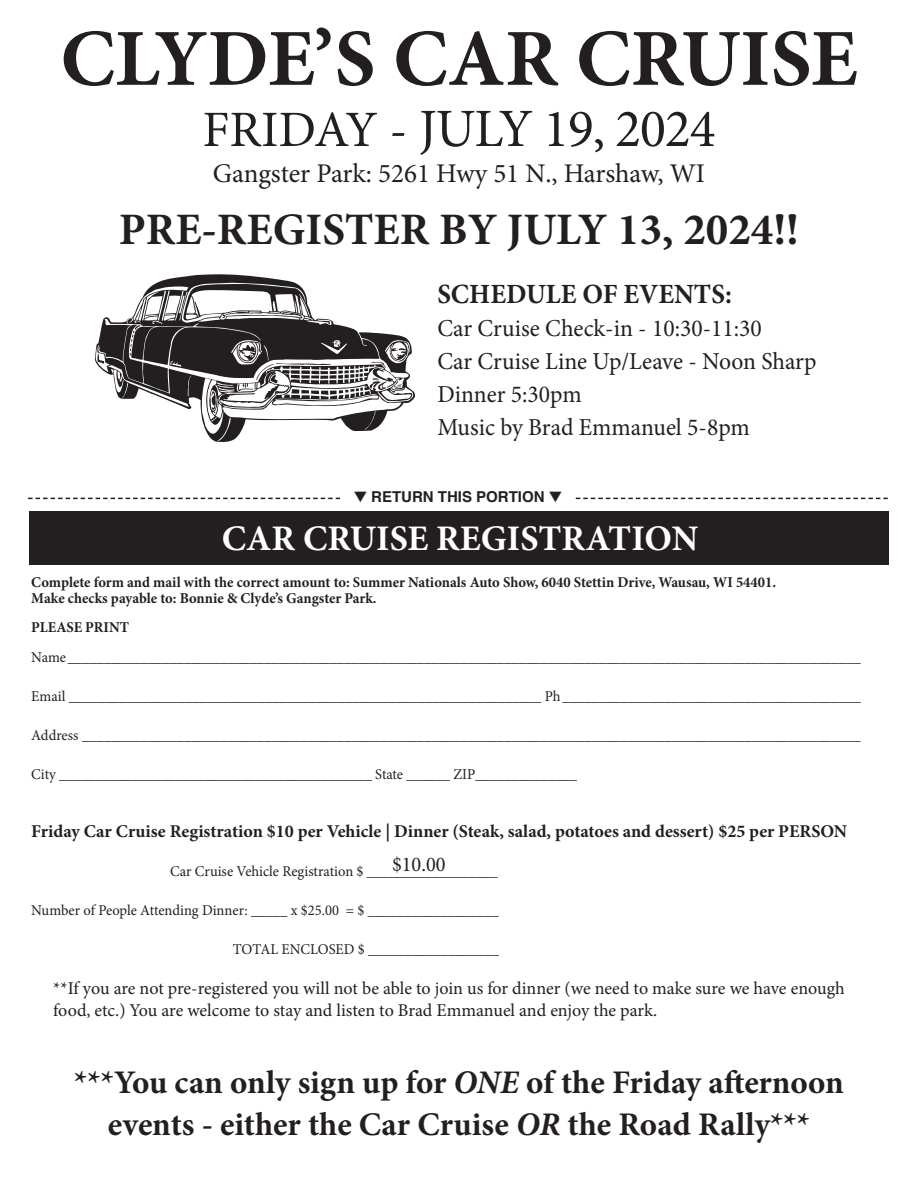
<style>
.page{position:relative;width:918px;height:1188px;background:#fff}
.page>*{position:absolute;margin:0;border:0;box-sizing:border-box;transform-origin:0 0}
.t1{font:700 81px "Minion Pro";color:#231f20}
.t2{font:54px "Minion Pro";letter-spacing:-.02em;color:#231f20}
.t3{font:700 45px "Minion Pro";color:#231f20}
.t4{font:700 36px "Minion Pro";color:#fff}
.t5{font:700 33px/42px "Minion Pro";color:#231f20;text-align:center}
.t6{font:700 27.75px "Minion Pro";color:#231f20}
.t7{font:27px "Minion Pro";letter-spacing:-.005em;color:#231f20}
.t8{font:24.3px/33px "Minion Pro";color:#231f20}
.t9{font:21px "Minion Pro";color:#231f20}
.t10{font:18px/21.6px "Minion Pro";letter-spacing:-.005em;color:#231f20}
.t11{font:700 18px "Minion Pro";color:#231f20}
.t12{font:15px "Minion Pro";color:#231f20}
.t13{font:700 15px/16.5px "Minion Pro";color:#231f20}
.t14{font:700 15px "Helvetica";color:#231f20}
.s1{font-size:51px}
.s2{font-style:italic}
</style>
<div class="page">
<div style="left:29px;top:511px;width:860px;height:54px;background:#231f20"></div>
<svg style="left:28px;top:498px;width:860px;height:1px"></svg>
<div style="left:341px;top:486px;width:234px;height:21px;background:#fff"></div>
<svg style="left:95px;top:274px;width:320px;height:168px"></svg>
<svg style="left:97px;top:354px;width:7px;height:10px"></svg>
<svg style="left:211px;top:391px;width:5px;height:20px"></svg>
<svg style="left:237px;top:362px;width:150px;height:33px"></svg>
<svg style="left:394px;top:384px;width:8px;height:4px"></svg>
<svg style="left:123px;top:324px;width:63px;height:69px;background:#403c3d"></svg>
<svg style="left:335px;top:341px;width:5px;height:5px"></svg>
<h1 class="t1" style="left:60px;top:2px;width:799px">CLYDE’S CAR CRUISE</h1>
<h2 class="t2" style="left:202px;top:93px;width:515px"><span class="s1">FRIDAY -</span> JULY 19, 2024</h2>
<h3 class="t7" style="left:213px;top:155px;width:494px">Gangster Park: 5261 Hwy 51 N., Harshaw, WI</h3>
<h3 class="t3" style="left:119px;top:197px;width:682px">PRE-REGISTER BY JULY 13, 2024!!</h3>
<h3 class="t6" style="left:437px;top:275px;width:296px">SCHEDULE OF EVENTS:</h3>
<h3 class="t8" style="left:437px;top:312px;width:381px">Car Cruise Check-in - 10:30-11:30<br>Car Cruise Line Up/Leave - Noon Sharp<br>Dinner 5:30pm<br>Music by Brad Emmanuel 5-8pm</h3>
<p class="t14" style="left:354px;top:487px;width:210px">▼ RETURN THIS PORTION ▼</p>
<h3 class="t4" style="left:222px;top:513px;width:478px">CAR CRUISE REGISTRATION</h3>
<p class="t13" style="left:31px;top:573px;width:746px">Complete form and mail with the correct amount to: Summer Nationals Auto Show, 6040 Stettin Drive, Wausau, WI 54401.<br>Make checks payable to: Bonnie &amp; Clyde’s Gangster Park.</p>
<p class="t13" style="left:31px;top:618px;width:99px">PLEASE PRINT</p>
<p class="t12" style="left:31px;top:647px;width:831px">Name_____________________________________________________________________________________________________________</p>
<p class="t12" style="left:31px;top:686px;width:831px">Email _________________________________________________________________ Ph_________________________________________</p>
<p class="t12" style="left:31px;top:725px;width:831px">Address ___________________________________________________________________________________________________________</p>
<p class="t12" style="left:31px;top:764px;width:547px">City ___________________________________________ State ______ ZIP______________</p>
<p class="t11" style="left:31px;top:819px;width:817px">Friday Car Cruise Registration $10 per Vehicle | Dinner (Steak, salad, potatoes and dessert) $25 per PERSON</p>
<p class="t12" style="left:170px;top:861px;width:329px">Car Cruise Vehicle Registration $ __________________</p>
<p class="t12" style="left:31px;top:900px;width:469px">Number of People Attending Dinner: _____ x $25.00 = $ __________________</p>
<p class="t12" style="left:233px;top:939px;width:268px">TOTAL ENCLOSED $ __________________</p>
<h3 class="t9" style="left:392px;top:850px;width:55px">$10.00</h3>
<p class="t10" style="left:53px;top:978px;width:793px">**If you are not pre-registered you will not be able to join us for dinner (we need to make sure we have enough food, etc.) You are welcome to stay and listen to Brad Emmanuel and enjoy the park.</p>
<h3 class="t5" style="left:74px;top:1061px;width:771px">***You can only sign up for <span class="s2">ONE</span> of the Friday afternoon events - either the Car Cruise <span class="s2">OR</span> the Road Rally***</h3>
</div>
